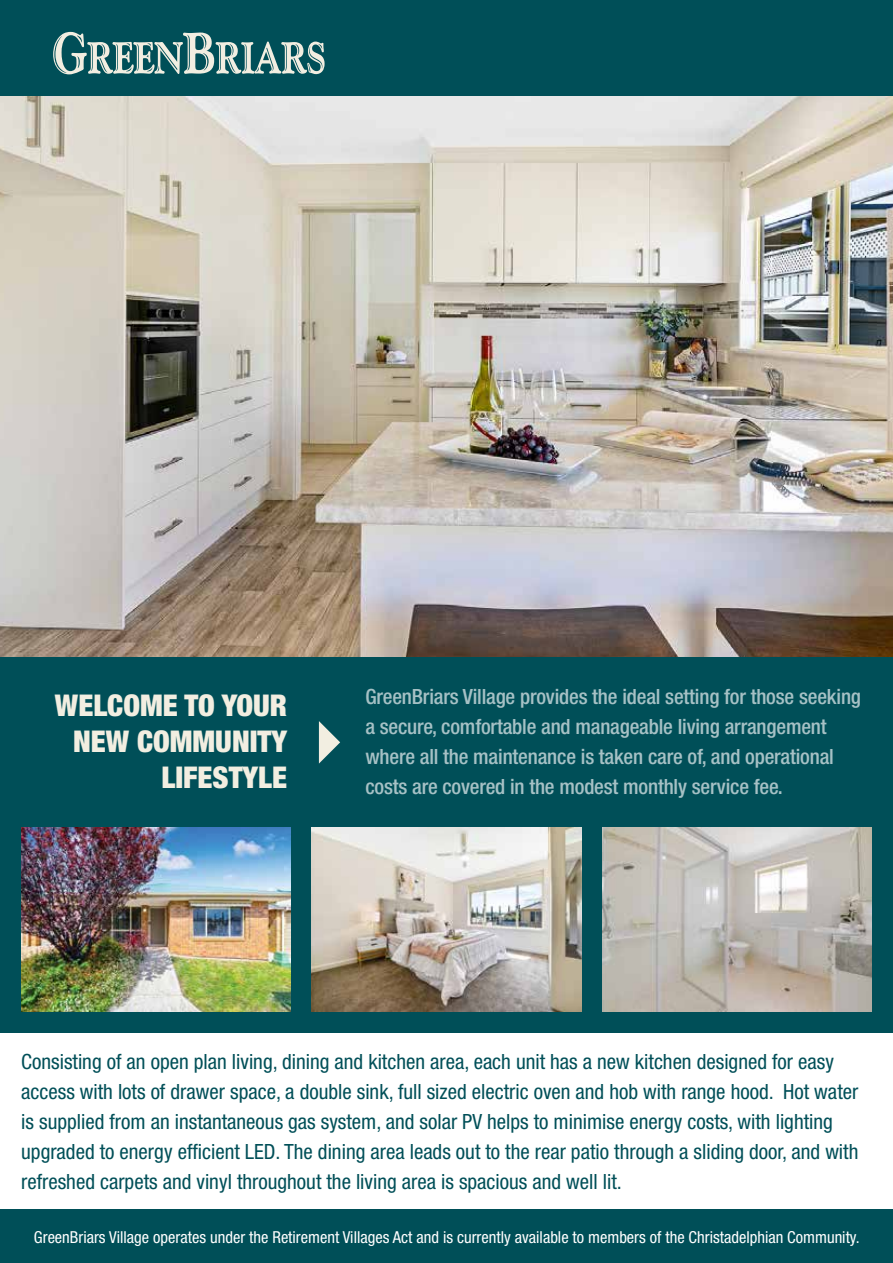
<style>
.page{position:relative;width:893px;height:1263px;background:#fff}
.page>*{position:absolute;margin:0;border:0;box-sizing:border-box;transform-origin:0 0}
.t1{font:900 condensed 30px/36px "Helvetica Neue";color:#f2eee1;text-align:right}
.t2{font:condensed 21px/30px "Helvetica Neue";color:#004f58}
.t3{font:500 condensed 21px/30px "Helvetica Neue";letter-spacing:-.01em;color:#a6c1c5}
.t4{font:condensed 16.5px "Helvetica Neue";color:#fff}
</style>
<div class="page">
<img style="left:0;top:96px;width:893px;height:561px">
<div style="left:0;top:0;width:893px;height:96px;background:#004f58"></div>
<svg style="left:53px;top:32px;width:272px;height:42px"></svg>
<div style="left:0;top:657px;width:893px;height:375px;background:#004f58"></div>
<img style="left:21px;top:827px;width:270px;height:184px">
<img style="left:312px;top:827px;width:269px;height:184px">
<img style="left:602px;top:827px;width:270px;height:184px">
<div style="left:0;top:1210px;width:893px;height:53px;background:#004f58"></div>
<svg style="left:319px;top:721px;width:21px;height:43px"></svg>
<h1 class="t1" style="left:55px;top:687px;width:234px">WELCOME TO YOUR<br>NEW COMMUNITY<br>LIFESTYLE</h1>
<p class="t3" style="left:365px;top:681px;width:497px">GreenBriars Village provides the ideal setting for those seeking a secure, comfortable and manageable living arrangement where all the maintenance is taken care of, and operational costs are covered in the modest monthly service fee.</p>
<p class="t2" style="left:21px;top:1046px;width:839px">Consisting of an open plan living, dining and kitchen area, each unit has a new kitchen designed for easy access with lots of drawer space, a double sink, full sized electric oven and hob with range hood. Hot water is supplied from an instantaneous gas system, and solar PV helps to minimise energy costs, with lighting upgraded to energy efficient LED. The dining area leads out to the rear patio through a sliding door, and with refreshed carpets and vinyl throughout the living area is spacious and well lit.</p>
<p class="t4" style="left:34px;top:1227px;width:827px">GreenBriars Village operates under the Retirement Villages Act and is currently available to members of the Christadelphian Community.</p>
</div>
